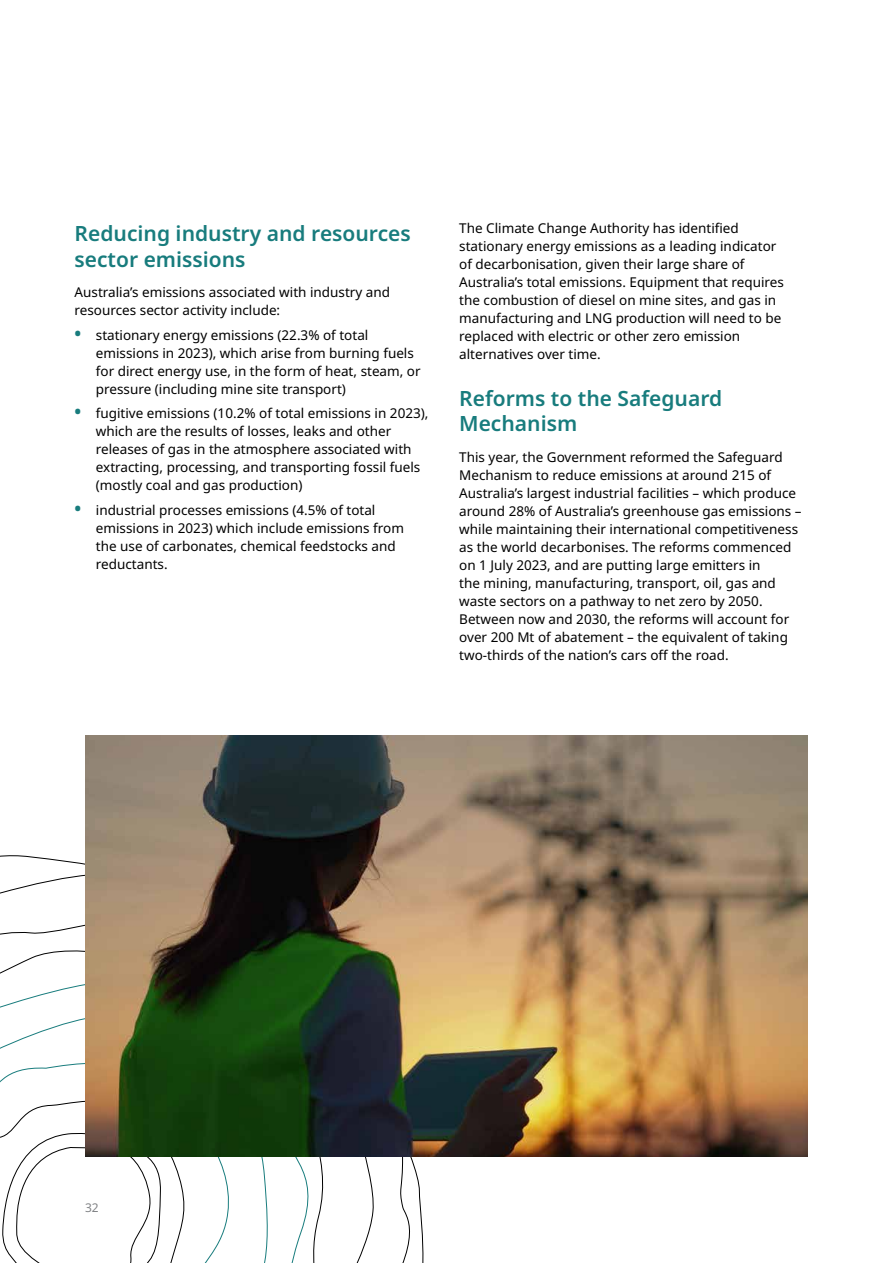
<style>
.page{position:relative;width:893px;height:1263px;background:#fff}
.page>*{position:absolute;margin:0;border:0;box-sizing:border-box;transform-origin:0 0}
.Heading_3{font:600 21px/25.2px "Noto Sans";color:#187c7d}
.WF_Body{font:13.5px/18px "Noto Sans";color:#000}
.t1{font:12px "Noto Sans";color:#808285}
.s1{font-weight:700;font-size:18px;color:#187c7d}
</style>
<div class="page">
<svg style="left:0;top:862px;width:424px;height:401px"></svg>
<svg style="left:0;top:973px;width:324px;height:290px"></svg>
<svg style="left:0;top:1092px;width:188px;height:171px"></svg>
<img style="left:85px;top:736px;width:723px;height:421px">
<p class="Heading_3" style="left:75px;top:222px;width:338px">Reducing industry and resources sector emissions</p>
<p class="WF_Body" style="left:75px;top:284px;width:317px">Australia’s emissions associated with industry and resources sector activity include:</p>
<p class="WF_Body" style="left:96px;top:326px;width:326px;text-indent:-21px"><span class="s1">•</span> stationary energy emissions (22.3% of total emissions in 2023), which arise from burning fuels for direct energy use, in the form of heat, steam, or pressure (including mine site transport)</p>
<p class="WF_Body" style="left:96px;top:405px;width:334px;text-indent:-21px"><span class="s1">•</span> fugitive emissions (10.2% of total emissions in 2023), which are the results of losses, leaks and other releases of gas in the atmosphere associated with extracting, processing, and transporting fossil fuels (mostly coal and gas production)</p>
<p class="WF_Body" style="left:96px;top:501px;width:310px;text-indent:-21px"><span class="s1">•</span> industrial processes emissions (4.5% of total emissions in 2023) which include emissions from the use of carbonates, chemical feedstocks and reductants.</p>
<p class="WF_Body" style="left:459px;top:220px;width:326px">The Climate Change Authority has identified stationary energy emissions as a leading indicator of decarbonisation, given their large share of Australia’s total emissions. Equipment that requires the combustion of diesel on mine sites, and gas in manufacturing and LNG production will need to be replaced with electric or other zero emission alternatives over time.</p>
<p class="Heading_3" style="left:459px;top:386px;width:265px">Reforms to the Safeguard<br>Mechanism</p>
<p class="WF_Body" style="left:459px;top:448px;width:344px">This year, the Government reformed the Safeguard Mechanism to reduce emissions at around 215 of Australia’s largest industrial facilities – which produce around 28% of Australia’s greenhouse gas emissions – while maintaining their international competitiveness as the world decarbonises. The reforms commenced on 1 July 2023, and are putting large emitters in<br>the mining, manufacturing, transport, oil, gas and waste sectors on a pathway to net zero by 2050.<br>Between now and 2030, the reforms will account for over 200 Mt of abatement – the equivalent of taking two‑thirds of the nation’s cars off the road.</p>
<p class="t1" style="left:85px;top:1199px;width:15px">32</p>
</div>
